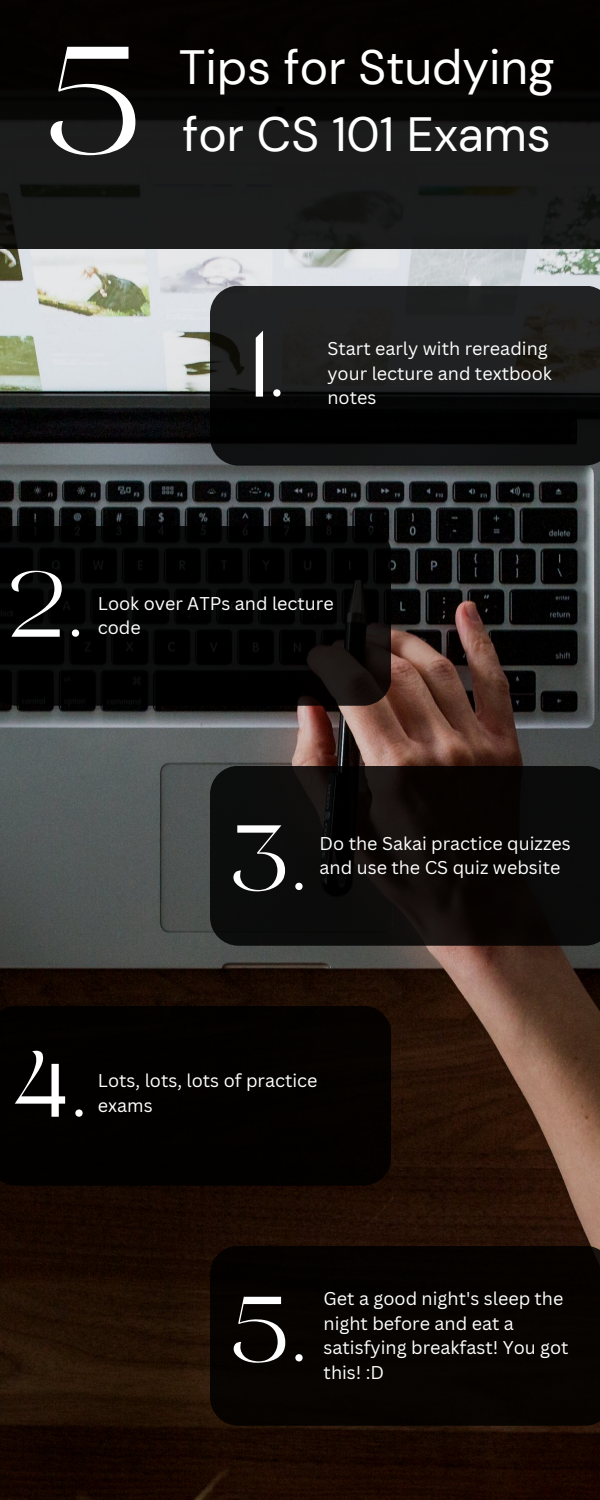
<style>
.page{position:relative;width:600px;height:1500px;background:#fff}
.page>*{position:absolute;margin:0;border:0;box-sizing:border-box;transform-origin:0 0}
.t1{font:144.6px "KENAO";color:#fff}
.t2{font:88px "KENAO";color:#fff}
.t3{font:48px "DM Sans";color:#fff}
.t4{font:18px/24.8px "Canva Sans";color:#fff}
</style>
<div class="page">
<img style="left:0;top:249px;width:600px;height:1251px">
<div style="left:0;top:0;width:600px;height:249px;background:linear-gradient(to bottom,#000,#202122)"></div>
<svg style="left:210px;top:286px;width:390px;height:180px;fill:#1e1e1d"></svg>
<svg style="left:0;top:526px;width:390px;height:180px;fill:#000"></svg>
<svg style="left:210px;top:766px;width:390px;height:180px;fill:#0b0b0a"></svg>
<div style="left:0;top:1006px;width:390px;height:180px;background:#030100"></div>
<div style="left:210px;top:1246px;width:390px;height:180px;background:#060301"></div>
<h1 class="t1" style="left:51px;top:45px;width:103px">5</h1>
<h3 class="t3" style="left:179px;top:36px;width:377px">Tips for Studying</h3>
<h3 class="t3" style="left:182px;top:103px;width:370px">for CS 101 Exams</h3>
<h2 class="t2" style="left:256px;top:331px;width:34px">1.</h2>
<p class="t4" style="left:327px;top:336px;width:226px">Start early with rereading your lecture and textbook notes</p>
<h2 class="t2" style="left:11px;top:571px;width:77px">2.</h2>
<p class="t4" style="left:98px;top:590px;width:237px">Look over ATPs and lecture code</p>
<h2 class="t2" style="left:233px;top:824px;width:79px">3.</h2>
<p class="t4" style="left:320px;top:830px;width:253px">Do the Sakai practice quizzes and use the CS quiz website</p>
<h2 class="t2" style="left:15px;top:1051px;width:78px">4.</h2>
<p class="t4" style="left:98px;top:1067px;width:221px">Lots, lots, lots of practice exams</p>
<h2 class="t2" style="left:234px;top:1295px;width:79px">5.</h2>
<p class="t4" style="left:324px;top:1286px;width:247px">Get a good night's sleep the night before and eat a satisfying breakfast! You got this! :D</p>
</div>
